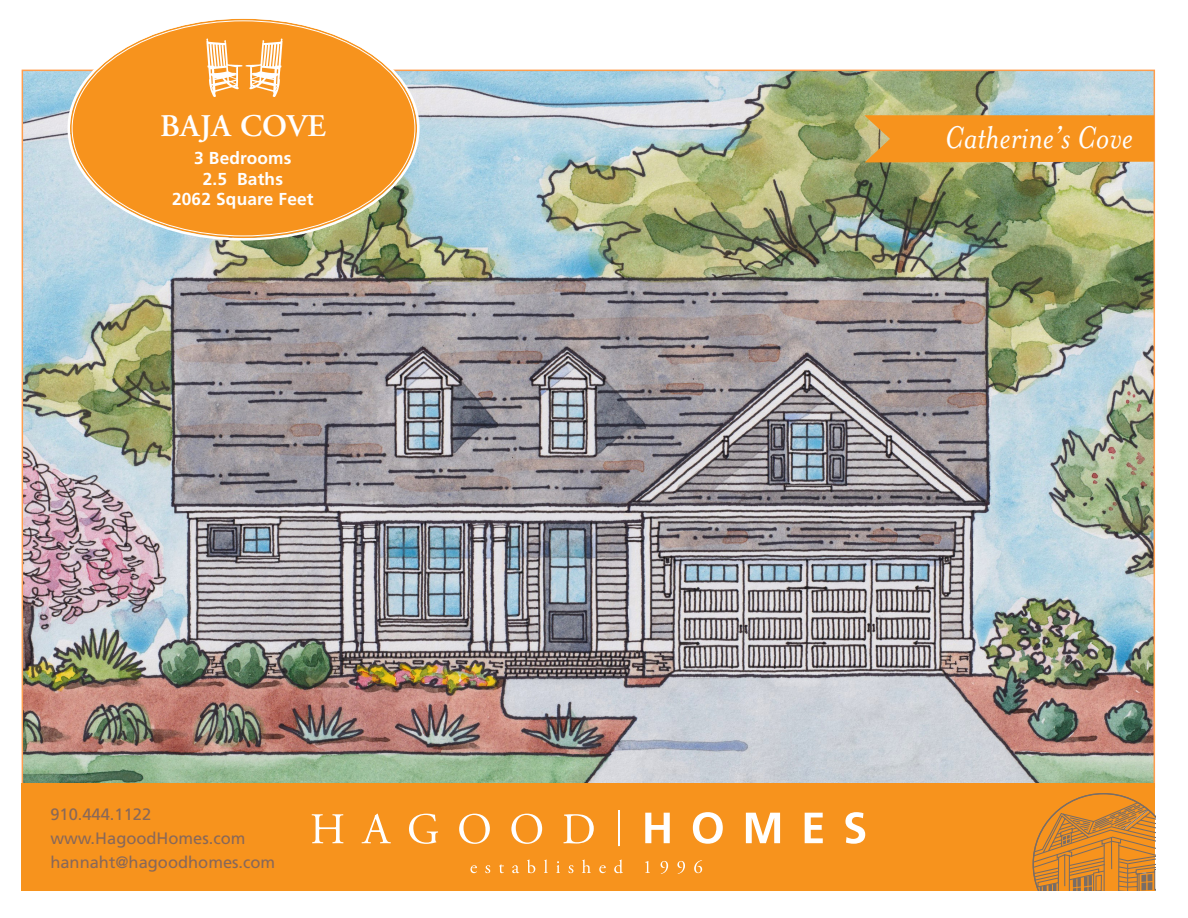
<style>
.page{position:relative;width:1188px;height:918px;background:#fff}
.page>*{position:absolute;margin:0;border:0;box-sizing:border-box;transform-origin:0 0}
.t1{font:italic 36px "Mrs Eaves";color:#fff}
.t2{font:600 31.5px "Adobe Garamond";letter-spacing:.01em;color:#fff}
.t3{font:700 17.25px "Frutiger";letter-spacing:.01em;color:#fff}
.t4{font:16.5px "Frutiger";color:#886859}
</style>
<div class="page">
<img style="left:25px;top:73px;width:1127px;height:710px">
<div style="left:22px;top:783px;width:1133px;height:108px;background:#f7931d"></div>
<svg style="left:312px;top:814px;width:32px;height:29px"></svg>
<svg style="left:362px;top:814px;width:29px;height:29px"></svg>
<svg style="left:409px;top:814px;width:29px;height:30px"></svg>
<svg style="left:459px;top:814px;width:31px;height:30px"></svg>
<svg style="left:511px;top:814px;width:31px;height:30px"></svg>
<svg style="left:563px;top:814px;width:31px;height:30px"></svg>
<svg style="left:645px;top:813px;width:25px;height:30px"></svg>
<svg style="left:693px;top:812px;width:30px;height:32px"></svg>
<svg style="left:746px;top:813px;width:34px;height:30px"></svg>
<svg style="left:805px;top:813px;width:18px;height:30px"></svg>
<svg style="left:845px;top:812px;width:20px;height:32px"></svg>
<hr style="left:618px;top:810px;width:1px;height:36px;background:#fff">
<svg style="left:470px;top:865px;width:7px;height:8px"></svg>
<svg style="left:485px;top:865px;width:5px;height:8px"></svg>
<svg style="left:499px;top:864px;width:5px;height:9px"></svg>
<svg style="left:512px;top:865px;width:7px;height:8px"></svg>
<svg style="left:527px;top:860px;width:8px;height:13px"></svg>
<svg style="left:544px;top:860px;width:4px;height:13px"></svg>
<svg style="left:556px;top:861px;width:4px;height:12px"></svg>
<svg style="left:568px;top:865px;width:5px;height:8px"></svg>
<svg style="left:582px;top:860px;width:9px;height:13px"></svg>
<svg style="left:599px;top:865px;width:7px;height:8px"></svg>
<svg style="left:614px;top:860px;width:9px;height:13px"></svg>
<svg style="left:645px;top:861px;width:5px;height:12px"></svg>
<svg style="left:661px;top:861px;width:7px;height:13px"></svg>
<svg style="left:677px;top:861px;width:8px;height:13px"></svg>
<svg style="left:694px;top:860px;width:8px;height:13px"></svg>
<svg style="left:1033px;top:793px;width:123px;height:98px"></svg>
<svg style="left:864px;top:115px;width:290px;height:47px;background:#f39522"></svg>
<div style="left:70px;top:19px;width:347px;height:219px;background:#f7931d;border-radius:50%"></div>
<img style="left:206px;top:38px;width:77px;height:59px">
<p class="t2" style="left:160px;top:109px;width:167px">BAJA COVE</p>
<p class="t3" style="left:194px;top:148px;width:99px">3 Bedrooms</p>
<p class="t3" style="left:203px;top:168px;width:82px">2.5 Baths</p>
<p class="t3" style="left:172px;top:189px;width:143px">2062 Square Feet</p>
<p class="t4" style="left:50px;top:805px;width:102px">910.444.1122</p>
<p class="t4" style="left:50px;top:829px;width:197px">www.HagoodHomes.com</p>
<p class="t4" style="left:50px;top:853px;width:226px">hannaht@hagoodhomes.com</p>
<p class="t1" style="left:944px;top:118px;width:190px">Catherine’s Cove</p>
</div>
